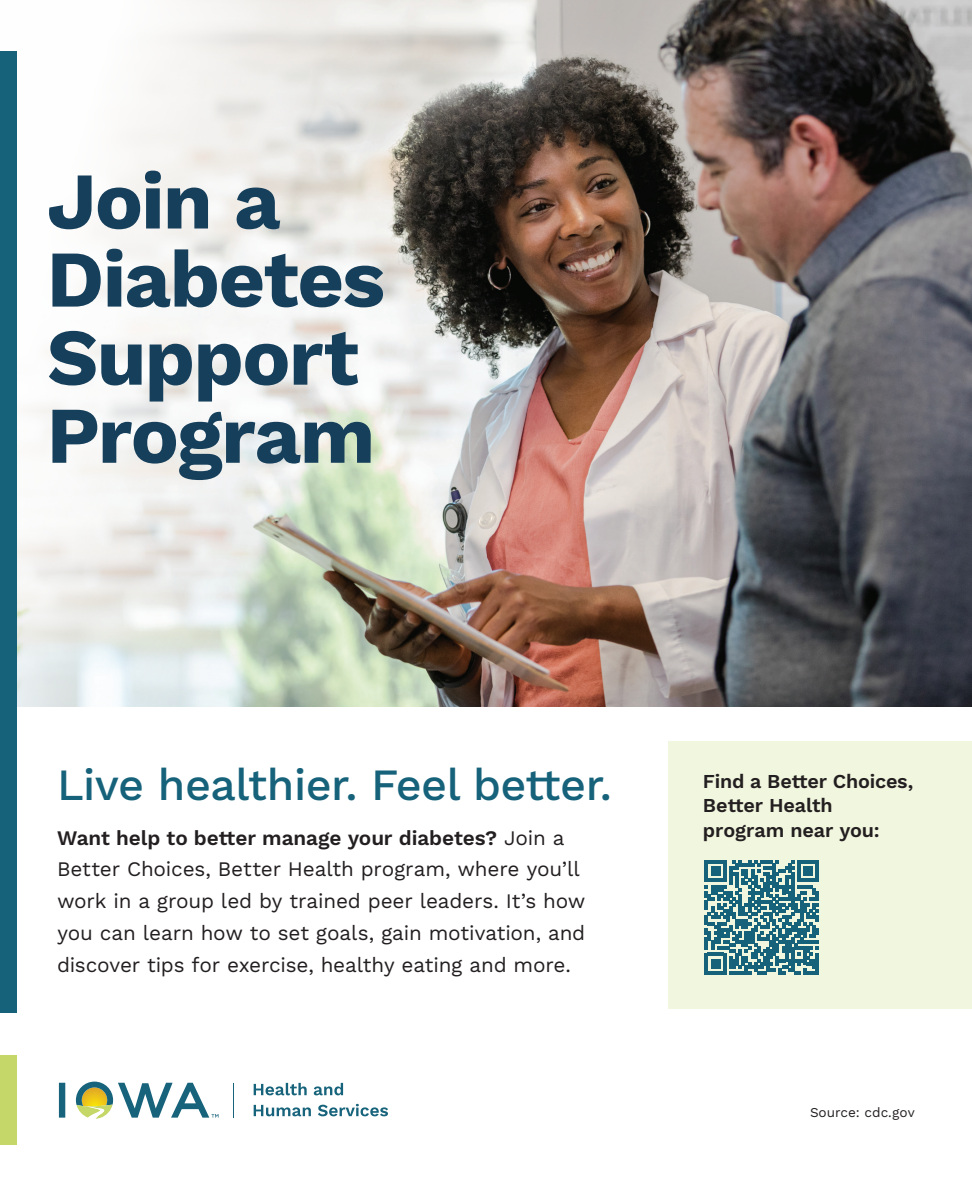
<style>
.page{position:relative;width:972px;height:1188px;background:#fff}
.page>*{position:absolute;margin:0;border:0;box-sizing:border-box;transform-origin:0 0}
.t1{font:700 80.25px/78.2px "Work Sans";letter-spacing:-.02em;color:#163f5b}
.t2{font:500 44.7px "Work Sans";letter-spacing:-.01em;color:#16627a}
.t3{font:20.7px/31.8px "Work Sans";letter-spacing:-.01em;color:#231f20}
.t4{font:600 19.8px/24.3px "Work Sans";letter-spacing:-.005em;color:#231f20}
.t5{font:13.5px "Work Sans";color:#231f20}
.s1{font-weight:600}
</style>
<div class="page">
<div style="left:669px;top:741px;width:303px;height:268px;background:#f1f6de"></div>
<img style="left:0;top:0;width:972px;height:706px">
<svg style="left:705px;top:860px;width:114px;height:114px"></svg>
<hr style="left:816px;top:953px;width:3px;height:21px;background:#16627a">
<div style="left:0;top:52px;width:17px;height:961px;background:#16627a"></div>
<div style="left:0;top:1055px;width:17px;height:89px;background:#c5d768"></div>
<svg style="left:59px;top:1083px;width:6px;height:35px"></svg>
<svg style="left:76px;top:1082px;width:142px;height:37px"></svg>
<hr style="left:233px;top:1083px;width:1px;height:35px;background:#16637b">
<svg style="left:254px;top:1083px;width:53px;height:12px"></svg>
<svg style="left:314px;top:1083px;width:29px;height:12px"></svg>
<svg style="left:254px;top:1105px;width:57px;height:11px"></svg>
<svg style="left:318px;top:1104px;width:70px;height:12px"></svg>
<p class="t1" style="left:47px;top:166px;width:340px">Join a<br>Diabetes<br>Support<br>Program</p>
<p class="t2" style="left:57px;top:758px;width:557px">Live healthier. Feel better.</p>
<p class="t3" style="left:57px;top:823px;width:530px"><span class="s1">Want help to better manage your diabetes?</span> Join a Better Choices, Better Health program, where you’ll work in a group led by trained peer leaders. It’s how you can learn how to set goals, gain motivation, and discover tips for exercise, healthy eating and more.</p>
<p class="t4" style="left:703px;top:770px;width:212px">Find a Better Choices,<br>Better Health program near you:</p>
<p class="t5" style="left:810px;top:1104px;width:106px">Source: cdc.gov</p>
</div>
